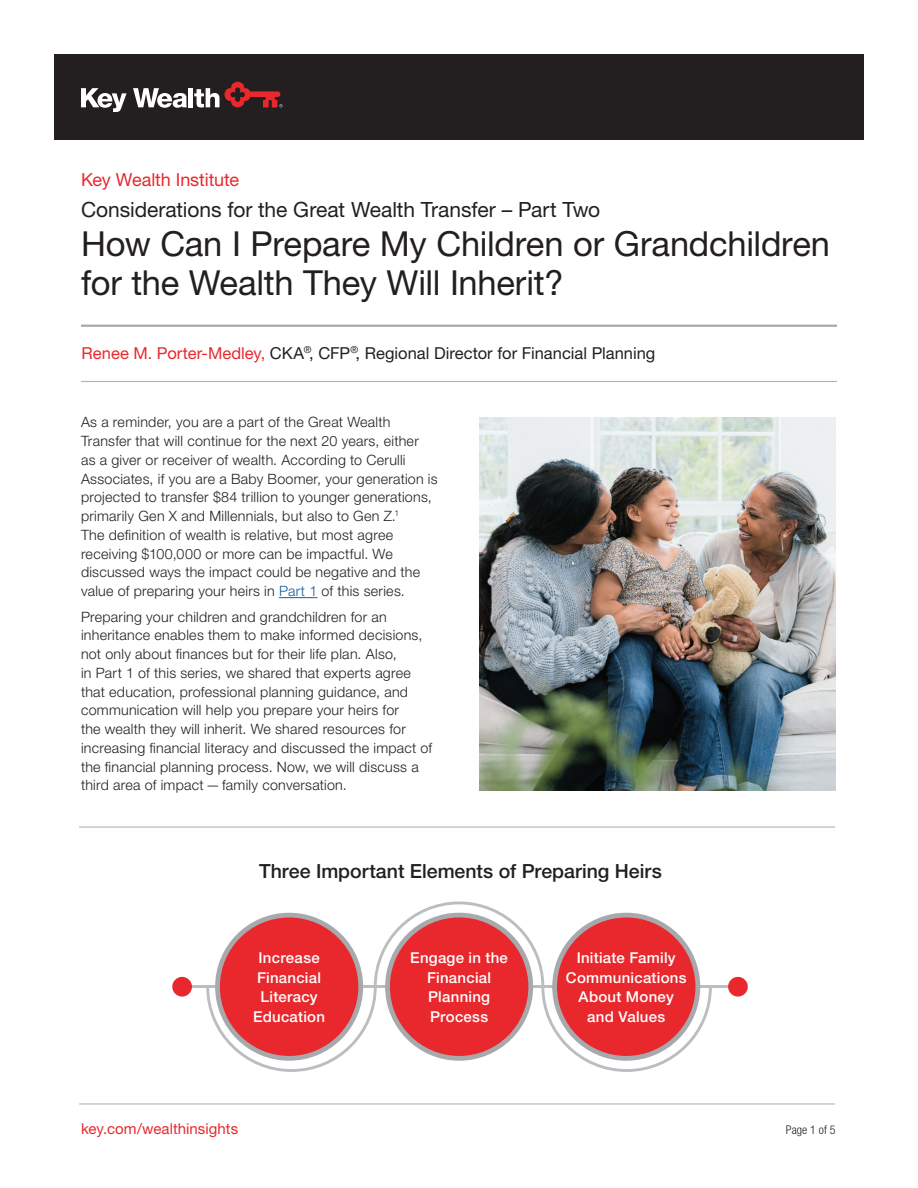
<style>
.page{position:relative;width:918px;height:1188px;background:#fff}
.page>*{position:absolute;margin:0;border:0;box-sizing:border-box;transform-origin:0 0}
.Headline_Title_-_23_26_Roman{font:34.5px/39px "Helvetica Neue LT Std";letter-spacing:-.005em;color:#231f20}
.Headline_Title_-_23_26_Roman-2{font:21px "Helvetica Neue LT Std";letter-spacing:-.005em;color:#231f20}
.Subhead_1_-_13_15_Roman__Red{font:500 19.5px "Helvetica Neue LT Std";color:#231f20}
.KWI_Eyebrow_-_12_13_Roman_Red{font:18px "Helvetica Neue LT Std";letter-spacing:-.005em;color:#e9282d}
.Author_Byline_-_11_14_Roman{font:16.5px "Helvetica Neue LT Std";color:#231f20}
.Body_Copy_9_5_12_5_light_blk{font:500 15px/19.5px "Helvetica Neue LT Std";letter-spacing:.015em;color:#fff;text-align:center}
.Bottom_URL_-_10_12_Roman__Red{font:15px "Helvetica Neue LT Std";letter-spacing:.005em;color:#e9282d}
.Body_Copy_9_5_12_5_light_blk-2{font:300 14.25px/18.8px "Helvetica Neue LT Std";letter-spacing:.02em;color:#231f20}
.Bottom_Page_Number_8_9_Light_Cond{font:300 condensed 12px "Helvetica Neue LT Std";letter-spacing:.005em;color:#231f20}
.s1{color:#e9282d}
.s2{color:#175d9e}
</style>
<div class="page">
<hr style="left:279px;top:597px;width:38px;height:1px;background:#175d9e">
<div style="left:54px;top:54px;width:810px;height:86px;background:#231f20"></div>
<svg style="left:81px;top:88px;width:46px;height:24px"></svg>
<svg style="left:133px;top:88px;width:54px;height:20px"></svg>
<div style="left:188px;top:88px;width:5px;height:19px;background:#fff"></div>
<svg style="left:194px;top:82px;width:89px;height:25px"></svg>
<hr style="left:79px;top:1103px;width:756px;height:2px;background:#b2b3b7">
<hr style="left:79px;top:826px;width:756px;height:2px;background:#b2b3b7">
<hr style="left:81px;top:325px;width:756px;height:2px;background:#a8a9ad">
<hr style="left:81px;top:381px;width:756px;height:1px;background:#b2b3b7">
<hr style="left:182px;top:985px;width:556px;height:3px;background:#bcbdc0">
<div style="left:172px;top:977px;width:20px;height:20px;background:#e9282d;border-radius:50%"></div>
<div style="left:728px;top:977px;width:20px;height:20px;background:#e9282d;border-radius:50%"></div>
<svg style="left:206px;top:901px;width:506px;height:171px"></svg>
<div style="left:215px;top:913px;width:148px;height:148px;background:#a8a9ad;border-radius:50%"></div>
<div style="left:385px;top:913px;width:148px;height:148px;background:#a8a9ad;border-radius:50%"></div>
<div style="left:552px;top:913px;width:148px;height:148px;background:#a8a9ad;border-radius:50%"></div>
<div style="left:220px;top:917px;width:138px;height:139px;background:#e9282d;border-radius:50%"></div>
<div style="left:390px;top:917px;width:138px;height:139px;background:#e9282d;border-radius:50%"></div>
<div style="left:557px;top:917px;width:138px;height:139px;background:#e9282d;border-radius:50%"></div>
<img style="left:479px;top:417px;width:357px;height:373px">
<p class="KWI_Eyebrow_-_12_13_Roman_Red" style="left:81px;top:169px;width:160px">Key Wealth Institute</p>
<p class="Headline_Title_-_23_26_Roman-2" style="left:81px;top:197px;width:521px">Considerations for the Great Wealth Transfer – Part Two</p>
<p class="Headline_Title_-_23_26_Roman" style="left:81px;top:224px;width:751px">How Can I Prepare My Children or Grandchildren for the Wealth They Will Inherit?</p>
<p class="Author_Byline_-_11_14_Roman" style="left:82px;top:343px;width:575px"><span class="s1">Renee M. Porter-Medley,</span> CKA<sup>®</sup>, CFP<sup>®</sup>, Regional Director for Financial Planning</p>
<p class="Body_Copy_9_5_12_5_light_blk-2" style="left:81px;top:413px;width:358px">As a reminder, you are a part of the Great Wealth Transfer that will continue for the next 20 years, either<br>as a giver or receiver of wealth. According to Cerulli Associates, if you are a Baby Boomer, your generation is projected to transfer $84 trillion to younger generations, primarily Gen X and Millennials, but also to Gen Z.<sup>1<br></sup>The definition of wealth is relative, but most agree receiving $100,000 or more can be impactful. We discussed ways the impact could be negative and the value of preparing your heirs in <span class="s2">Part 1</span> of this series.</p>
<p class="Body_Copy_9_5_12_5_light_blk-2" style="left:81px;top:607px;width:353px">Preparing your children and grandchildren for an inheritance enables them to make informed decisions, not only about finances but for their life plan. Also,<br>in Part 1 of this series, we shared that experts agree that education, professional planning guidance, and communication will help you prepare your heirs for<br>the wealth they will inherit. We shared resources for increasing financial literacy and discussed the impact of the financial planning process. Now, we will discuss a third area of impact—family conversation.</p>
<p class="Subhead_1_-_13_15_Roman__Red" style="left:259px;top:860px;width:404px">Three Important Elements of Preparing Heirs</p>
<p class="Body_Copy_9_5_12_5_light_blk" style="left:253px;top:948px;width:73px">Increase<br>Financial<br>Literacy<br>Education</p>
<p class="Body_Copy_9_5_12_5_light_blk" style="left:410px;top:948px;width:99px">Engage in the<br>Financial<br>Planning<br>Process</p>
<p class="Body_Copy_9_5_12_5_light_blk" style="left:566px;top:948px;width:122px">Initiate Family<br>Communications<br>About Money and Values</p>
<p class="Bottom_URL_-_10_12_Roman__Red" style="left:81px;top:1120px;width:159px">key.com/wealthinsights</p>
<p class="Bottom_Page_Number_8_9_Light_Cond" style="left:786px;top:1123px;width:51px">Page 1 of 5</p>
</div>
